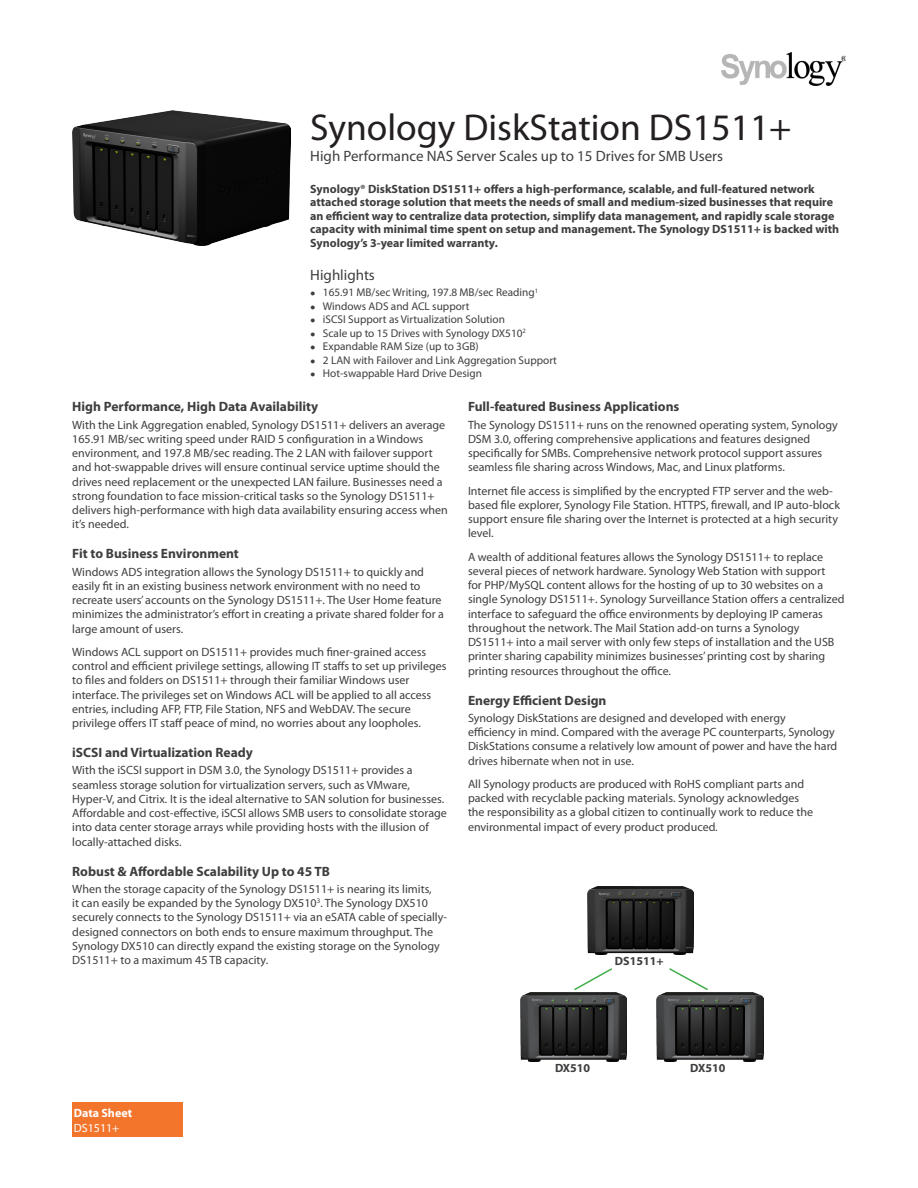
<style>
.page{position:relative;width:918px;height:1188px;background:#fff}
.page>*{position:absolute;margin:0;border:0;box-sizing:border-box;transform-origin:0 0}
.ChapterTitle{font:37.5px "Myriad Pro";color:#231f20}
.ChapterTitleSub{font:15px "Myriad Pro";color:#3e3e3f}
.ChapterTitleHighligh{font:15px "Myriad Pro";color:#3e3e3f}
.BodyHeading{font:700 13.5px "Myriad Pro";color:#3e3e3f}
.BodyContent{font:12px/14.2px "Myriad Pro";color:#3e3e3f}
.ChapterTitleDesc{font:700 12px/13.5px "Myriad Pro";color:#3e3e3f}
.MarginHeaderTitle{font:700 12px "Myriad Pro";color:#fff}
.MarginHeaderContent{font:12px "Myriad Pro";color:#fff}
.ChapterTitleBullet{font:11.25px "Myriad Pro";color:#3e3e3f}
.s1{font-family:"Arial";font-weight:700;font-size:9px}
</style>
<div class="page">
<div style="left:72px;top:1103px;width:111px;height:34px;background:#f3752c"></div>
<img style="left:721px;top:53px;width:125px;height:32px">
<img style="left:72px;top:111px;width:219px;height:134px">
<img style="left:587px;top:886px;width:107px;height:69px">
<svg style="left:574px;top:968px;width:38px;height:23px"></svg>
<svg style="left:669px;top:968px;width:39px;height:23px"></svg>
<img style="left:657px;top:993px;width:106px;height:68px">
<img style="left:520px;top:993px;width:107px;height:68px">
<p class="ChapterTitle" style="left:310px;top:105px;width:483px">Synology DiskStation DS1511+</p>
<p class="ChapterTitleSub" style="left:310px;top:147px;width:414px">High Performance NAS Server Scales up to 15 Drives for SMB Users</p>
<p class="ChapterTitleDesc" style="left:310px;top:182px;width:531px">Synology® DiskStation DS1511+ offers a high-performance, scalable, and full-featured network attached storage solution that meets the needs of small and medium-sized businesses that require an efficient way to centralize data protection, simplify data management, and rapidly scale storage capacity with minimal time spent on setup and management. The Synology DS1511+ is backed with Synology’s 3-year limited warranty.</p>
<p class="ChapterTitleHighligh" style="left:310px;top:266px;width:66px">Highlights</p>
<p class="ChapterTitleBullet" style="left:310px;top:286px;width:229px"><span class="s1">●</span> 165.91 MB/sec Writing, 197.8 MB/sec Reading<sup>1</sup></p>
<p class="ChapterTitleBullet" style="left:310px;top:299px;width:161px"><span class="s1">●</span> Windows ADS and ACL support</p>
<p class="ChapterTitleBullet" style="left:310px;top:313px;width:196px"><span class="s1">●</span> iSCSI Support as Virtualization Solution</p>
<p class="ChapterTitleBullet" style="left:310px;top:326px;width:217px"><span class="s1">●</span> Scale up to 15 Drives with Synology DX510<sup>2</sup></p>
<p class="ChapterTitleBullet" style="left:310px;top:340px;width:170px"><span class="s1">●</span> Expandable RAM Size (up to 3GB)</p>
<p class="ChapterTitleBullet" style="left:310px;top:353px;width:248px"><span class="s1">●</span> 2 LAN with Failover and Link Aggregation Support</p>
<p class="ChapterTitleBullet" style="left:310px;top:367px;width:173px"><span class="s1">●</span> Hot-swappable Hard Drive Design</p>
<p class="BodyHeading" style="left:72px;top:398px;width:248px">High Performance, High Data Availability</p>
<p class="BodyContent" style="left:72px;top:417px;width:377px">With the Link Aggregation enabled, Synology DS1511+ delivers an average 165.91 MB/sec writing speed under RAID 5 configuration in a Windows environment, and 197.8 MB/sec reading. The 2 LAN with failover support and hot-swappable drives will ensure continual service uptime should the drives need replacement or the unexpected LAN failure. Businesses need a strong foundation to face mission-critical tasks so the Synology DS1511+ delivers high-performance with high data availability ensuring access when it’s needed.</p>
<p class="BodyHeading" style="left:72px;top:545px;width:168px">Fit to Business Environment</p>
<p class="BodyContent" style="left:72px;top:564px;width:373px">Windows ADS integration allows the Synology DS1511+ to quickly and easily fit in an existing business network environment with no need to recreate users’ accounts on the Synology DS1511+. The User Home feature minimizes the administrator’s effort in creating a private shared folder for a large amount of users.</p>
<p class="BodyContent" style="left:72px;top:644px;width:376px">Windows ACL support on DS1511+ provides much finer-grained access control and efficient privilege settings, allowing IT staffs to set up privileges to files and folders on DS1511+ through their familiar Windows user interface. The privileges set on Windows ACL will be applied to all access entries, including AFP, FTP, File Station, NFS and WebDAV. The secure privilege offers IT staff peace of mind, no worries about any loopholes.</p>
<p class="BodyHeading" style="left:72px;top:744px;width:182px">iSCSI and Virtualization Ready</p>
<p class="BodyContent" style="left:72px;top:763px;width:376px">With the iSCSI support in DSM 3.0, the Synology DS1511+ provides a seamless storage solution for virtualization servers, such as VMware, Hyper-V, and Citrix. It is the ideal alternative to SAN solution for businesses.<br>Affordable and cost-effective, iSCSI allows SMB users to consolidate storage into data center storage arrays while providing hosts with the illusion of locally-attached disks.</p>
<p class="BodyHeading" style="left:72px;top:862px;width:259px">Robust &amp; Affordable Scalability Up to 45 TB</p>
<p class="BodyContent" style="left:72px;top:881px;width:376px">When the storage capacity of the Synology DS1511+ is nearing its limits,<br>it can easily be expanded by the Synology DX510<sup>3</sup>. The Synology DX510 securely connects to the Synology DS1511+ via an eSATA cable of specially&shy;designed connectors on both ends to ensure maximum throughput. The Synology DX510 can directly expand the existing storage on the Synology DS1511+ to a maximum 45 TB capacity.</p>
<p class="BodyHeading" style="left:468px;top:398px;width:213px">Full-featured Business Applications</p>
<p class="BodyContent" style="left:468px;top:417px;width:371px">The Synology DS1511+ runs on the renowned operating system, Synology DSM 3.0, offering comprehensive applications and features designed specifically for SMBs. Comprehensive network protocol support assures seamless file sharing across Windows, Mac, and Linux platforms.</p>
<p class="BodyContent" style="left:468px;top:483px;width:373px">Internet file access is simplified by the encrypted FTP server and the web&shy;based file explorer, Synology File Station. HTTPS, firewall, and IP auto-block support ensure file sharing over the Internet is protected at a high security level.</p>
<p class="BodyContent" style="left:468px;top:549px;width:378px">A wealth of additional features allows the Synology DS1511+ to replace several pieces of network hardware. Synology Web Station with support<br>for PHP/MySQL content allows for the hosting of up to 30 websites on a single Synology DS1511+. Synology Surveillance Station offers a centralized interface to safeguard the office environments by deploying IP cameras throughout the network. The Mail Station add-on turns a Synology DS1511+ into a mail server with only few steps of installation and the USB printer sharing capability minimizes businesses’ printing cost by sharing printing resources throughout the office.</p>
<p class="BodyHeading" style="left:468px;top:691px;width:140px">Energy Efficient Design</p>
<p class="BodyContent" style="left:468px;top:710px;width:371px">Synology DiskStations are designed and developed with energy<br>efficiency in mind. Compared with the average PC counterparts, Synology DiskStations consume a relatively low amount of power and have the hard drives hibernate when not in use.</p>
<p class="BodyContent" style="left:468px;top:776px;width:347px">All Synology products are produced with RoHS compliant parts and packed with recyclable packing materials. Synology acknowledges the responsibility as a global citizen to continually work to reduce the environmental impact of every product produced.</p>
<p class="ChapterTitleDesc" style="left:615px;top:954px;width:50px">DS1511+</p>
<p class="MarginHeaderTitle" style="left:74px;top:1105px;width:60px">Data Sheet</p>
<p class="MarginHeaderContent" style="left:74px;top:1120px;width:47px">DS1511+</p>
<p class="ChapterTitleDesc" style="left:555px;top:1061px;width:37px">DX510</p>
<p class="ChapterTitleDesc" style="left:690px;top:1061px;width:37px">DX510</p>
</div>
